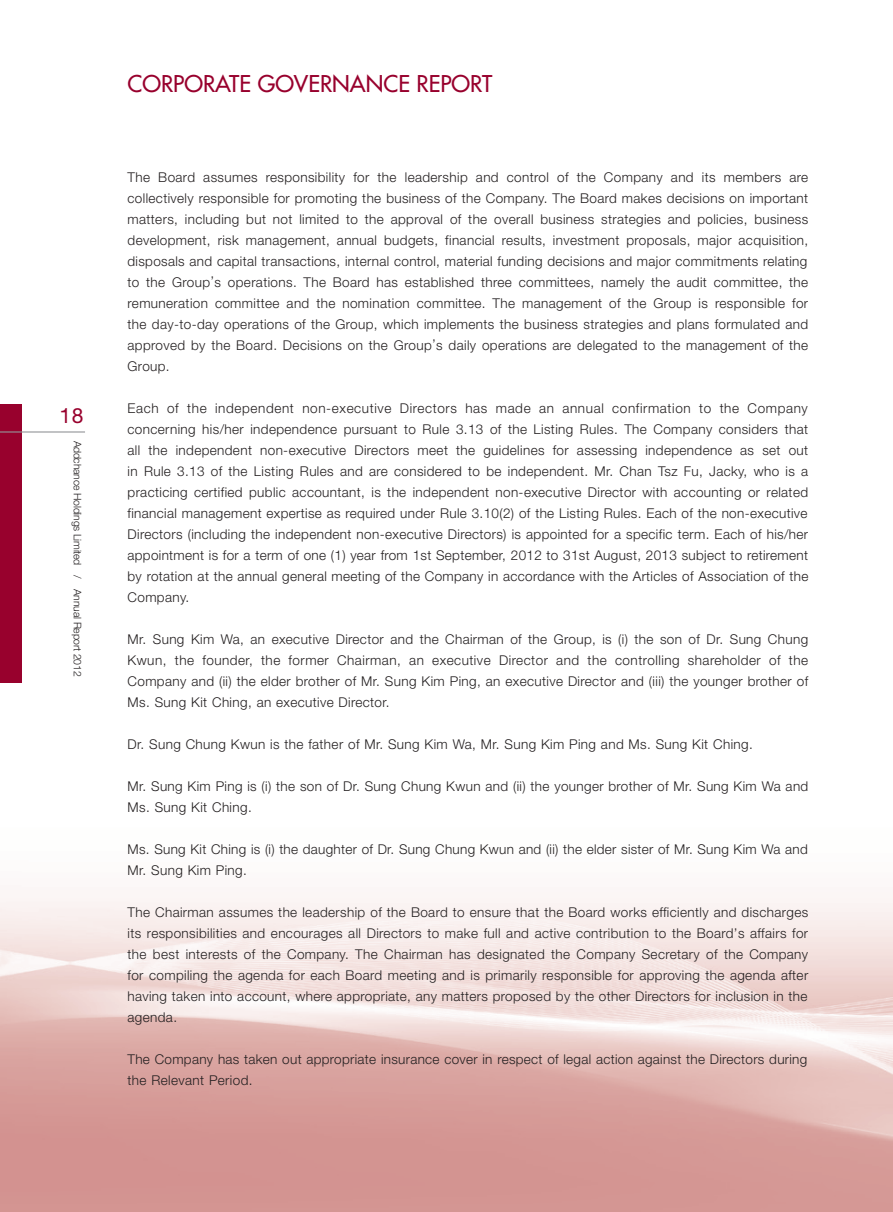
<style>
.page{position:relative;width:893px;height:1212px;background:#fff}
.page>*{position:absolute;margin:0;border:0;box-sizing:border-box;transform-origin:0 0}
.t1{font:500 22.5px "Futura Std";color:#98012d}
.t2{font:21px "Helvetica Neue LT Std";color:#98012d}
.Body_Text{font:300 13.5px/21px "Helvetica Neue LT Std";letter-spacing:.025em;color:#231f20;text-align:justify}
.t3{font:300 10.5px "Helvetica Neue LT Std";letter-spacing:-.02em;color:#231f20}
</style>
<div class="page">
<div style="left:0;top:404px;width:21px;height:278px;background:#98012d"></div>
<hr style="left:0;top:431px;width:85px;height:1px;background:#939598">
<p class="t2" style="left:59px;top:403px;width:25px">18</p>
<p class="t3" style="left:84px;top:440px;width:237px;rotate:90deg">Addchance Holdings Limited / Annual Report 2012</p>
<p class="t1" style="left:128px;top:70px;width:366px">CORPORATE GOVERNANCE REPORT</p>
<p class="Body_Text" style="left:128px;top:167px;width:682px">The Board assumes responsibility for the leadership and control of the Company and its members are collectively responsible for promoting the business of the Company. The Board makes decisions on important matters, including but not limited to the approval of the overall business strategies and policies, business development, risk management, annual budgets, financial results, investment proposals, major acquisition, disposals and capital transactions, internal control, material funding decisions and major commitments relating to the Group’s operations. The Board has established three committees, namely the audit committee, the remuneration committee and the nomination committee. The management of the Group is responsible for the day-to-day operations of the Group, which implements the business strategies and plans formulated and approved by the Board. Decisions on the Group’s daily operations are delegated to the management of the Group.</p>
<p class="Body_Text" style="left:128px;top:398px;width:682px">Each of the independent non-executive Directors has made an annual confirmation to the Company concerning his/her independence pursuant to Rule 3.13 of the Listing Rules. The Company considers that all the independent non-executive Directors meet the guidelines for assessing independence as set out in Rule 3.13 of the Listing Rules and are considered to be independent. Mr. Chan Tsz Fu, Jacky, who is a practicing certified public accountant, is the independent non-executive Director with accounting or related financial management expertise as required under Rule 3.10(2) of the Listing Rules. Each of the non-executive Directors (including the independent non-executive Directors) is appointed for a specific term. Each of his/her appointment is for a term of one (1) year from 1st September, 2012 to 31st August, 2013 subject to retirement by rotation at the annual general meeting of the Company in accordance with the Articles of Association of the Company.</p>
<p class="Body_Text" style="left:128px;top:629px;width:682px">Mr. Sung Kim Wa, an executive Director and the Chairman of the Group, is (i) the son of Dr. Sung Chung Kwun, the founder, the former Chairman, an executive Director and the controlling shareholder of the Company and (ii) the elder brother of Mr. Sung Kim Ping, an executive Director and (iii) the younger brother of Ms. Sung Kit Ching, an executive Director.</p>
<p class="Body_Text" style="left:128px;top:734px;width:627px">Dr. Sung Chung Kwun is the father of Mr. Sung Kim Wa, Mr. Sung Kim Ping and Ms. Sung Kit Ching.</p>
<p class="Body_Text" style="left:128px;top:776px;width:682px">Mr. Sung Kim Ping is (i) the son of Dr. Sung Chung Kwun and (ii) the younger brother of Mr. Sung Kim Wa and<br>Ms. Sung Kit Ching.</p>
<p class="Body_Text" style="left:128px;top:839px;width:682px">Ms. Sung Kit Ching is (i) the daughter of Dr. Sung Chung Kwun and (ii) the elder sister of Mr. Sung Kim Wa and<br>Mr. Sung Kim Ping.</p>
<p class="Body_Text" style="left:128px;top:902px;width:682px">The Chairman assumes the leadership of the Board to ensure that the Board works efficiently and discharges its responsibilities and encourages all Directors to make full and active contribution to the Board’s affairs for the best interests of the Company. The Chairman has designated the Company Secretary of the Company for compiling the agenda for each Board meeting and is primarily responsible for approving the agenda after having taken into account, where appropriate, any matters proposed by the other Directors for inclusion in the agenda.</p>
<p class="Body_Text" style="left:128px;top:1049px;width:681px">The Company has taken out appropriate insurance cover in respect of legal action against the Directors during the Relevant Period.</p>
</div>
